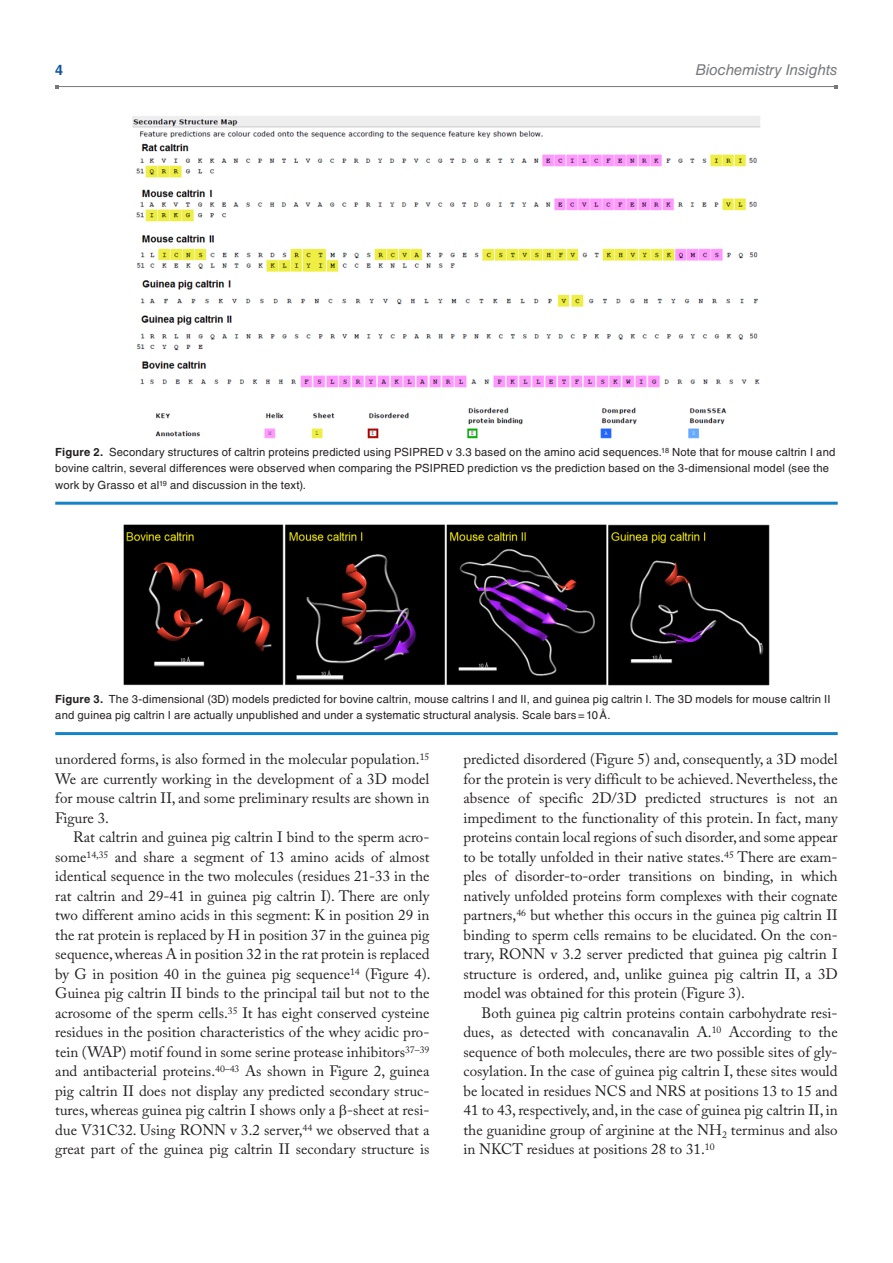
<style>
.page{position:relative;width:893px;height:1263px;background:#fff}
.page>*{position:absolute;margin:0;border:0;box-sizing:border-box;transform-origin:0 0}
.t1{font:15px/19.5px "Adobe Caslon Pro";color:#231f20;text-align:justify}
.t2{font:italic 15px "Helvetica LT Std";letter-spacing:-.005em;color:#76787b}
.t3{font:700 14.25px "Helvetica LT Std";color:#1055a4}
.t4{font:11.25px/16.5px "Helvetica LT Std";letter-spacing:.015em;color:#231f20}
.s1{font-weight:700}
</style>
<div class="page">
<hr style="left:57px;top:86px;width:779px;height:1px;background:#76787b">
<hr style="left:55px;top:732px;width:783px;height:3px;background:#1582c5">
<img style="left:123px;top:524px;width:647px;height:162px">
<hr style="left:55px;top:502px;width:783px;height:3px;background:#1582c5">
<img style="left:132px;top:116px;width:629px;height:323px">
<p class="t3" style="left:55px;top:61px;width:9px">4</p>
<p class="t2" style="left:696px;top:61px;width:144px">Biochemistry Insights</p>
<p class="t4" style="left:55px;top:444px;width:782px"><span class="s1">Figure 2.</span> Secondary structures of caltrin proteins predicted using PSIPRED v 3.3 based on the amino acid sequences.<sup>18</sup> Note that for mouse caltrin I and bovine caltrin, several differences were observed when comparing the PSIPRED prediction vs the prediction based on the 3-dimensional model (see the work by Grasso et al<sup>19</sup> and discussion in the text).</p>
<p class="t4" style="left:55px;top:691px;width:777px"><span class="s1">Figure 3.</span> The 3-dimensional (3D) models predicted for bovine caltrin, mouse caltrins I and II, and guinea pig caltrin I. The 3D models for mouse caltrin II and guinea pig caltrin I are actually unpublished and under a systematic structural analysis. Scale bars=10Å.</p>
<p class="t1" style="left:55px;top:749px;width:376px">unordered forms, is also formed in the molecular population.<sup>15<br></sup>We are currently working in the development of a 3D model for mouse caltrin II, and some preliminary results are shown in Figure 3.</p>
<p class="t1" style="left:55px;top:827px;width:377px;text-indent:18px">Rat caltrin and guinea pig caltrin I bind to the sperm acro&shy;some<sup>14,35</sup> and share a segment of 13 amino acids of almost identical sequence in the two molecules (residues 21-33 in the rat caltrin and 29-41 in guinea pig caltrin I). There are only two different amino acids in this segment: K in position 29 in the rat protein is replaced by H in position 37 in the guinea pig sequence, whereas A in position 32 in the rat protein is replaced by G in position 40 in the guinea pig sequence<sup>14</sup> (Figure 4).<br>Guinea pig caltrin II binds to the principal tail but not to the acrosome of the sperm cells.<sup>35</sup> It has eight conserved cysteine residues in the position characteristics of the whey acidic pro&shy;tein (WAP) motif found in some serine protease inhibitors<sup>37–39 </sup>and antibacterial proteins.<sup>40–43</sup> As shown in Figure 2, guinea pig caltrin II does not display any predicted secondary struc&shy;tures, whereas guinea pig caltrin I shows only a -sheet at resi&shy;due V31C32. Using RONN v 3.2 server,<sup>44</sup> we observed that a great part of the guinea pig caltrin II secondary structure is</p>
<p class="t1" style="left:463px;top:749px;width:376px">predicted disordered (Figure 5) and, consequently, a 3D model for the protein is very difficult to be achieved. Nevertheless, the absence of specific 2D/3D predicted structures is not an impediment to the functionality of this protein. In fact, many proteins contain local regions of such disorder, and some appear to be totally unfolded in their native states.<sup>45</sup> There are exam&shy;ples of disorder-to-order transitions on binding, in which natively unfolded proteins form complexes with their cognate partners,<sup>46</sup> but whether this occurs in the guinea pig caltrin II binding to sperm cells remains to be elucidated. On the con&shy;trary, RONN v 3.2 server predicted that guinea pig caltrin I structure is ordered, and, unlike guinea pig caltrin II, a 3D model was obtained for this protein (Figure 3).</p>
<p class="t1" style="left:463px;top:1003px;width:376px;text-indent:18px">Both guinea pig caltrin proteins contain carbohydrate resi&shy;dues, as detected with concanavalin A.<sup>10</sup> According to the sequence of both molecules, there are two possible sites of gly&shy;cosylation. In the case of guinea pig caltrin I, these sites would be located in residues NCS and NRS at positions 13 to 15 and 41 to 43, respectively, and, in the case of guinea pig caltrin II, in the guanidine group of arginine at the NH<sub>2</sub> terminus and also in NKCT residues at positions 28 to 31.<sup>10</sup></p>
</div>
